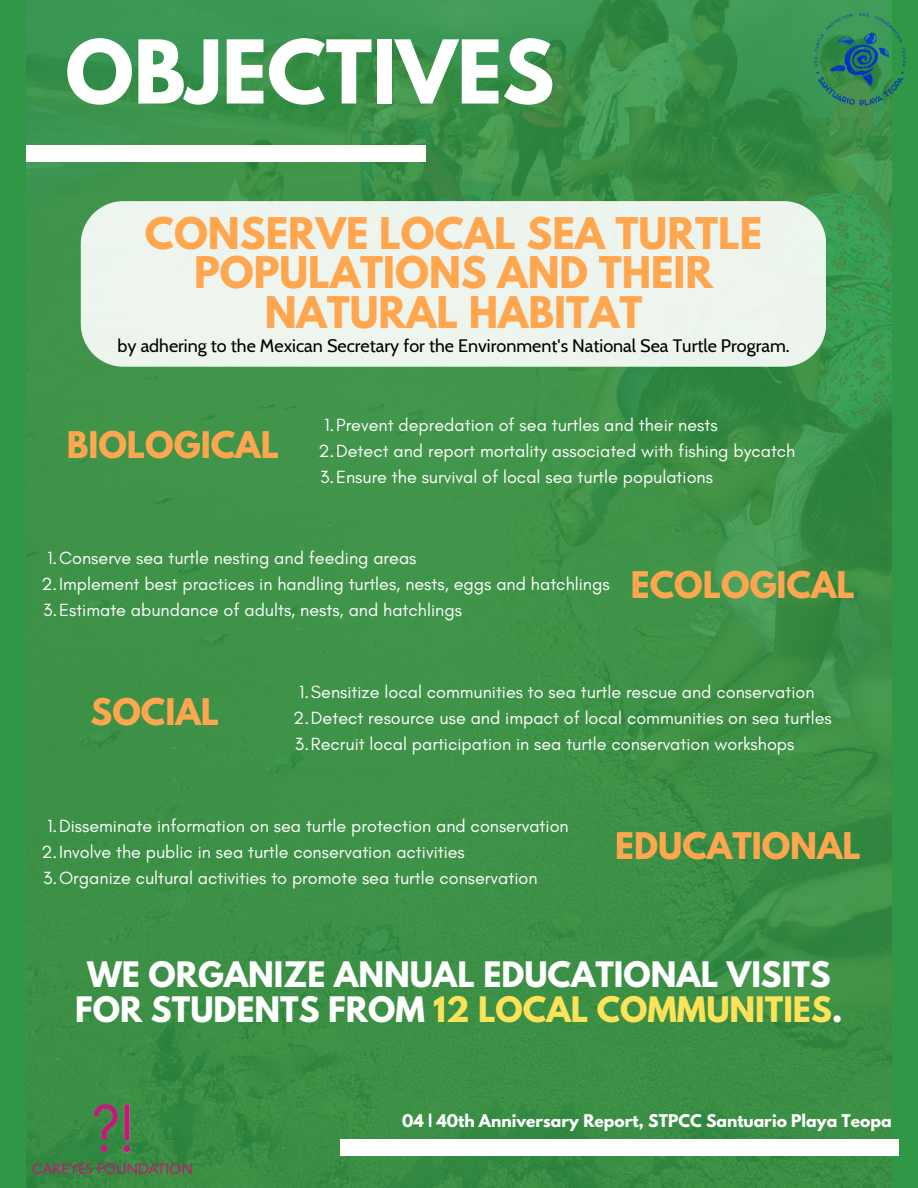
<style>
.page{position:relative;width:918px;height:1188px;background:#2f9746}
.page>*{position:absolute;margin:0;border:0;box-sizing:border-box;transform-origin:0 0}
.t1{font:700 77.85px "League Spartan";color:#fff}
.t2{font:700 38.7px/39.3px "League Spartan";color:#ffa64f;text-align:center}
.t3{font:700 32.55px "League Spartan";color:#ffa64f}
.t4{font:700 31.2px/34.8px "League Spartan";color:#fff;text-align:center}
.t5{font:18px "Glacial Indifference";color:#fff}
.t6{font:18px "Cabin";color:#000}
.t7{font:700 15.6px "League Spartan";color:#fff}
.s1{color:#fde359}
</style>
<div class="page">
<img style="left:26px;top:0;width:865px;height:1188px">
<div style="left:26px;top:145px;width:400px;height:17px;background:#fff"></div>
<div style="left:340px;top:1139px;width:559px;height:17px;background:#fff"></div>
<img style="left:801px;top:0;width:105px;height:117px">
<div style="left:81px;top:201px;width:745px;height:166px;background:#edf5ed"></div>
<img style="left:26px;top:1088px;width:181px;height:100px">
<p class="t1" style="left:65px;top:33px;width:491px">OBJECTIVES</p>
<p class="t2" style="left:145px;top:219px;width:619px">CONSERVE LOCAL SEA TURTLE<br>POPULATIONS AND THEIR<br>NATURAL HABITAT</p>
<p class="t6" style="left:118px;top:335px;width:674px">by adhering to the Mexican Secretary for the Environment's National Sea Turtle Program.</p>
<p class="t3" style="left:67px;top:428px;width:214px">BIOLOGICAL</p>
<p class="t5" style="left:324px;top:414px;width:395px">1.Prevent depredation of sea turtles and their nests</p>
<p class="t5" style="left:319px;top:440px;width:478px">2.Detect and report mortality associated with fishing bycatch</p>
<p class="t5" style="left:320px;top:465px;width:394px">3.Ensure the survival of local sea turtle populations</p>
<p class="t5" style="left:47px;top:547px;width:371px">1.Conserve sea turtle nesting and feeding areas</p>
<p class="t5" style="left:41px;top:573px;width:570px">2.Implement best practices in handling turtles, nests, eggs and hatchlings</p>
<p class="t5" style="left:43px;top:599px;width:420px">3.Estimate abundance of adults, nests, and hatchlings</p>
<p class="t3" style="left:631px;top:568px;width:226px">ECOLOGICAL</p>
<p class="t3" style="left:91px;top:696px;width:130px">SOCIAL</p>
<p class="t5" style="left:299px;top:681px;width:517px">1.Sensitize local communities to sea turtle rescue and conservation</p>
<p class="t5" style="left:293px;top:707px;width:540px">2.Detect resource use and impact of local communities on sea turtles</p>
<p class="t5" style="left:295px;top:733px;width:501px">3.Recruit local participation in sea turtle conservation workshops</p>
<p class="t5" style="left:47px;top:815px;width:523px">1.Disseminate information on sea turtle protection and conservation</p>
<p class="t5" style="left:41px;top:841px;width:425px">2.Involve the public in sea turtle conservation activities</p>
<p class="t5" style="left:43px;top:867px;width:496px">3.Organize cultural activities to promote sea turtle conservation</p>
<p class="t3" style="left:615px;top:830px;width:247px">EDUCATIONAL</p>
<p class="t4" style="left:75px;top:961px;width:769px">WE ORGANIZE ANNUAL EDUCATIONAL VISITS<br>FOR STUDENTS FROM <span class="s1">12 LOCAL COMMUNITIES</span>.</p>
<p class="t7" style="left:402px;top:1113px;width:491px">04 | 40th Anniversary Report, STPCC Santuario Playa Teopa</p>
</div>
